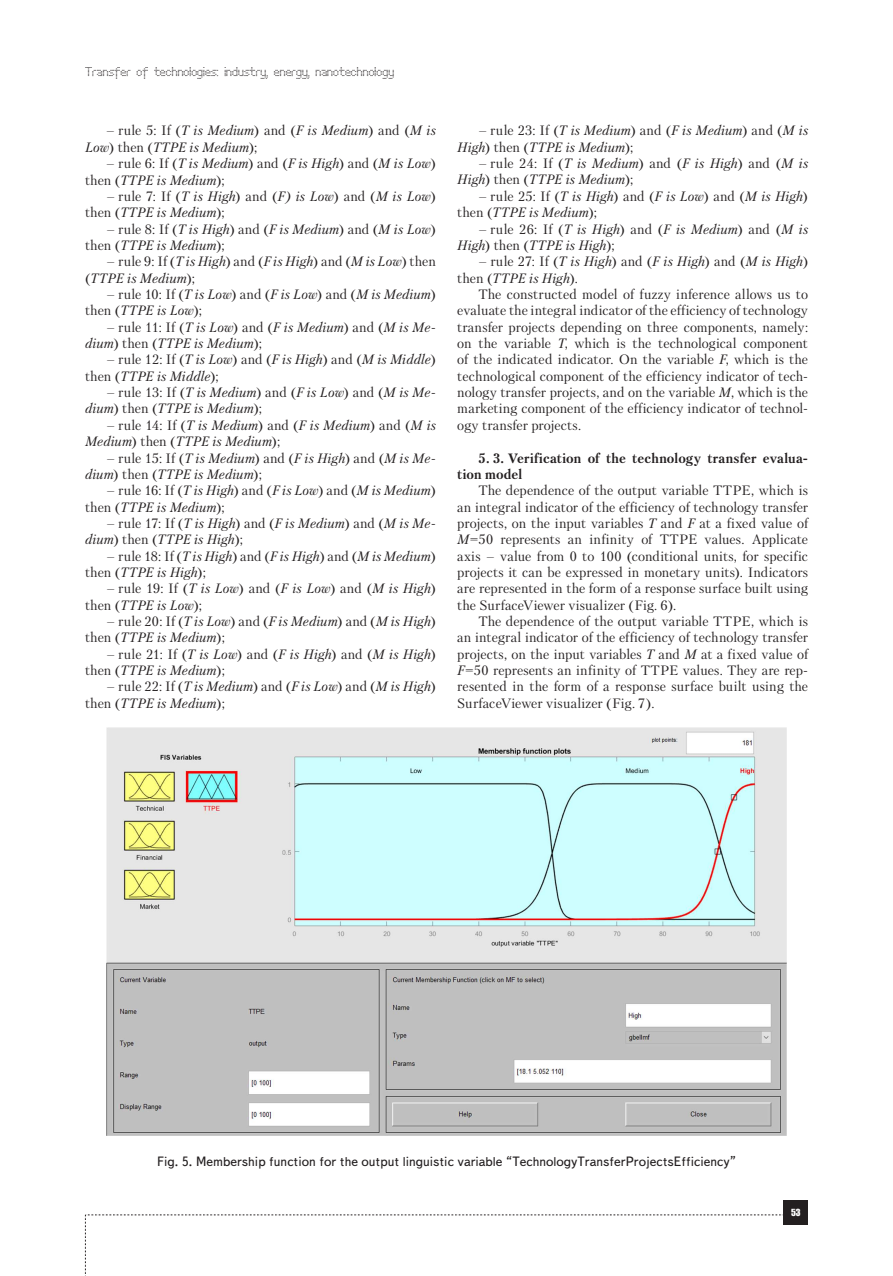
<style>
.page{position:relative;width:893px;height:1276px;background:#fff}
.page>*{position:absolute;margin:0;border:0;box-sizing:border-box;transform-origin:0 0}
.t1{font:italic 13.5px/16.4px "Petersburg C";letter-spacing:.015em;color:#231f20}
.t2{font:13.5px/16.4px "Petersburg C";letter-spacing:.01em;color:#231f20;text-align:justify}
.t3{font:13.5px "Text Book C";color:#231f20}
.t4{font:700 13.5px/16.4px "Petersburg C";letter-spacing:.01em;color:#231f20}
.t5{font:12px "Perfo";letter-spacing:.015em;color:#231f20}
.t6{font:9px "Impact";color:#fff}
.s1{font-style:normal}
.s2{font-style:italic}
</style>
<div class="page">
<svg style="left:85px;top:1214px;width:699px;height:62px"></svg>
<div style="left:784px;top:1200px;width:24px;height:24px;background:#231f20"></div>
<img style="left:106px;top:727px;width:681px;height:409px">
<p class="t5" style="left:85px;top:65px;width:311px">Transfer of technologies: industry, energy, nanotechnology</p>
<p class="t1" style="left:85px;top:122px;width:352px;text-indent:21px"><span class="s1">– rule 5: If (</span>T is Medium<span class="s1">) and (</span>F is Medium<span class="s1">) and (</span>M is<br>Low<span class="s1">) then (</span>TTPE is Medium<span class="s1">);</span></p>
<p class="t1" style="left:85px;top:155px;width:352px;text-indent:21px"><span class="s1">– rule 6: If (</span>T is Medium<span class="s1">) and (</span>F is High<span class="s1">) and (</span>M is Low<span class="s1">) then (</span>TTPE is Medium<span class="s1">);</span></p>
<p class="t1" style="left:85px;top:188px;width:352px;text-indent:21px"><span class="s1">– rule 7: If (</span>T is High<span class="s1">) and (</span>F) is Low<span class="s1">) and (</span>M is Low<span class="s1">) then (</span>TTPE is Medium<span class="s1">);</span></p>
<p class="t1" style="left:85px;top:221px;width:352px;text-indent:21px"><span class="s1">– rule 8: If (</span>T is High<span class="s1">) and (</span>F is Medium<span class="s1">) and (</span>M is Low<span class="s1">) then (</span>TTPE is Medium<span class="s1">);</span></p>
<p class="t1" style="left:85px;top:253px;width:352px;text-indent:21px"><span class="s1">– rule 9: If (</span>T is High<span class="s1">) and (</span>F is High<span class="s1">) and (</span>M is Low<span class="s1">) then (</span>TTPE is Medium<span class="s1">);</span></p>
<p class="t1" style="left:85px;top:286px;width:352px;text-indent:21px"><span class="s1">– rule 10: If (</span>T is Low<span class="s1">) and (</span>F is Low<span class="s1">) and (</span>M is Medium<span class="s1">) then (</span>TTPE is Low<span class="s1">);</span></p>
<p class="t1" style="left:85px;top:319px;width:352px;text-indent:21px"><span class="s1">– rule 11: If (</span>T is Low<span class="s1">) and (</span>F is Medium<span class="s1">) and (</span>M is Me&shy;dium<span class="s1">) then (</span>TTPE is Medium<span class="s1">);</span></p>
<p class="t1" style="left:85px;top:351px;width:352px;text-indent:21px"><span class="s1">– rule 12: If (</span>T is Low<span class="s1">) and (</span>F is High<span class="s1">) and (</span>M is Middle<span class="s1">) then (</span>TTPE is Middle<span class="s1">);</span></p>
<p class="t1" style="left:85px;top:384px;width:352px;text-indent:21px"><span class="s1">– rule 13: If (</span>T is Medium<span class="s1">) and (</span>F is Low<span class="s1">) and (</span>M is Me&shy;dium<span class="s1">) then (</span>TTPE is Medium<span class="s1">);</span></p>
<p class="t1" style="left:85px;top:417px;width:352px;text-indent:21px"><span class="s1">– rule 14: If (</span>T is Medium<span class="s1">) and (</span>F is Medium<span class="s1">) and (</span>M is<br>Medium<span class="s1">) then (</span>TTPE is Medium<span class="s1">);</span></p>
<p class="t1" style="left:85px;top:449px;width:352px;text-indent:21px"><span class="s1">– rule 15: If (</span>T is Medium<span class="s1">) and (</span>F is High<span class="s1">) and (</span>M is Me&shy;dium<span class="s1">) then (</span>TTPE is Medium<span class="s1">);</span></p>
<p class="t1" style="left:85px;top:482px;width:352px;text-indent:21px"><span class="s1">– rule 16: If (</span>T is High<span class="s1">) and (</span>F is Low<span class="s1">) and (</span>M is Medium<span class="s1">) then (</span>TTPE is Medium<span class="s1">);</span></p>
<p class="t1" style="left:85px;top:515px;width:352px;text-indent:21px"><span class="s1">– rule 17: If (</span>T is High<span class="s1">) and (</span>F is Medium<span class="s1">) and (</span>M is Me&shy;dium<span class="s1">) then (</span>TTPE is High<span class="s1">);</span></p>
<p class="t1" style="left:85px;top:548px;width:352px;text-indent:21px"><span class="s1">– rule 18: If (</span>T is High<span class="s1">) and (</span>F is High<span class="s1">) and (</span>M is Medium<span class="s1">) then (</span>TTPE is High<span class="s1">);</span></p>
<p class="t2" style="left:85px;top:580px;width:352px;text-indent:21px">– rule 19: If (<span class="s2">T is Low</span>) and (<span class="s2">F is Low</span>) and (<span class="s2">M is High</span>) then (<span class="s2">TTPE is Low</span>);</p>
<p class="t1" style="left:85px;top:613px;width:352px;text-indent:21px"><span class="s1">– rule 20: If (</span>T is Low<span class="s1">) and (</span>F is Medium<span class="s1">) and (</span>M is High<span class="s1">) then (</span>TTPE is Medium<span class="s1">);</span></p>
<p class="t1" style="left:85px;top:646px;width:352px;text-indent:21px"><span class="s1">– rule 21: If (</span>T is Low<span class="s1">) and (</span>F is High<span class="s1">) and (</span>M is High<span class="s1">) then (</span>TTPE is Medium<span class="s1">);</span></p>
<p class="t1" style="left:85px;top:678px;width:352px;text-indent:21px"><span class="s1">– rule 22: If (</span>T is Medium<span class="s1">) and (</span>F is Low<span class="s1">) and (</span>M is High<span class="s1">) then (</span>TTPE is Medium<span class="s1">);</span></p>
<p class="t1" style="left:457px;top:122px;width:352px;text-indent:21px"><span class="s1">– rule 23: If (</span>T is Medium<span class="s1">) and (</span>F is Medium<span class="s1">) and (</span>M is<br>High<span class="s1">) then (</span>TTPE is Medium<span class="s1">);</span></p>
<p class="t1" style="left:457px;top:155px;width:352px;text-indent:21px"><span class="s1">– rule 24: If (</span>T is Medium<span class="s1">) and (</span>F is High<span class="s1">) and (</span>M is<br>High<span class="s1">) then (</span>TTPE is Medium<span class="s1">);</span></p>
<p class="t1" style="left:457px;top:188px;width:352px;text-indent:21px"><span class="s1">– rule 25: If (</span>T is High<span class="s1">) and (</span>F is Low<span class="s1">) and (</span>M is High<span class="s1">) then (</span>TTPE is Medium<span class="s1">);</span></p>
<p class="t1" style="left:457px;top:221px;width:352px;text-indent:21px"><span class="s1">– rule 26: If (</span>T is High<span class="s1">) and (</span>F is Medium<span class="s1">) and (</span>M is<br>High<span class="s1">) then (</span>TTPE is High<span class="s1">);</span></p>
<p class="t1" style="left:457px;top:253px;width:352px;text-indent:21px"><span class="s1">– rule 27: If (</span>T is High<span class="s1">) and (</span>F is High<span class="s1">) and (</span>M is High<span class="s1">) then (</span>TTPE is High<span class="s1">).</span></p>
<p class="t2" style="left:457px;top:286px;width:352px;text-indent:21px">The constructed model of fuzzy inference allows us to evaluate the integral indicator of the efficiency of technology transfer projects depending on three components, namely: on the variable <span class="s2">T</span>, which is the technological component of the indicated indicator. On the variable <span class="s2">F</span>, which is the technological component of the efficiency indicator of tech&shy;nology transfer projects, and on the variable <span class="s2">M</span>, which is the marketing component of the efficiency indicator of technol&shy;ogy transfer projects.</p>
<p class="t4" style="left:457px;top:449px;width:352px;text-indent:21px">5. 3. Verification of the technology transfer evalua&shy;tion model</p>
<p class="t2" style="left:457px;top:482px;width:352px;text-indent:21px">The dependence of the output variable TTPE, which is an integral indicator of the efficiency of technology transfer projects, on the input variables <span class="s2">T</span> and <span class="s2">F</span> at a fixed value of <span class="s2">M</span>=50 represents an infinity of TTPE values. Applicate axis – value from 0 to 100 (conditional units, for specific projects it can be expressed in monetary units). Indicators are represented in the form of a response surface built using the SurfaceViewer visualizer (Fig. 6).</p>
<p class="t2" style="left:457px;top:613px;width:352px;text-indent:21px">The dependence of the output variable TTPE, which is an integral indicator of the efficiency of technology transfer projects, on the input variables <span class="s2">T</span> and <span class="s2">M</span> at a fixed value of <span class="s2">F</span>=50 represents an infinity of TTPE values. They are rep&shy;resented in the form of a response surface built using the SurfaceViewer visualizer (Fig. 7).</p>
<p class="t3" style="left:157px;top:1154px;width:580px">Fig. 5. Membership function for the output linguistic variable “TechnologyTransferProjectsEfficiency”</p>
<p class="t6" style="left:791px;top:1205px;width:11px">53</p>
</div>
